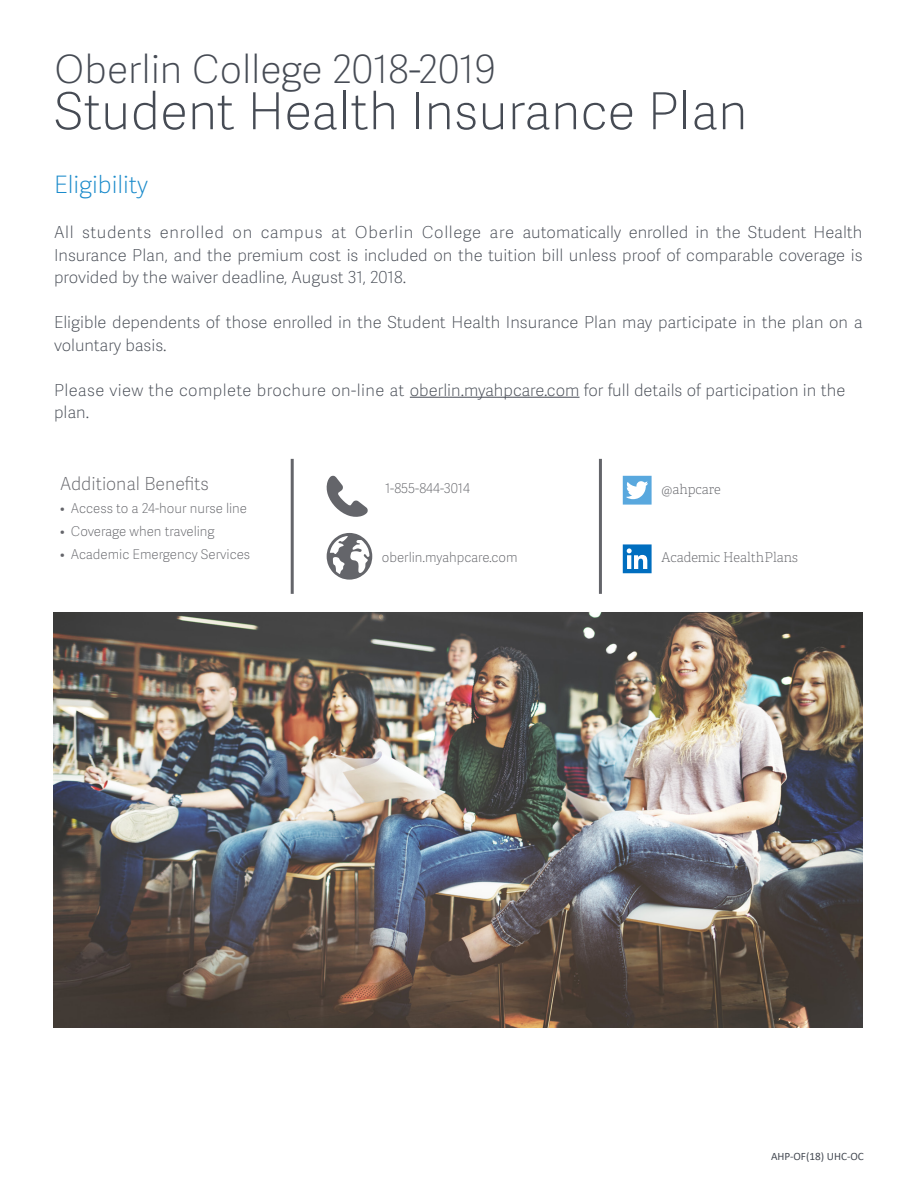
<style>
.page{position:relative;width:918px;height:1188px;background:#fff}
.page>*{position:absolute;margin:0;border:0;box-sizing:border-box;transform-origin:0 0}
.t1{font:100 51px "Adelle Sans";color:#464b54}
.t2{font:100 39px "Adelle Sans";color:#464b54}
.t3{font:100 24px "Adelle Sans";color:#1b8bcb}
.t4{font:100 18px "Adelle Sans";color:#64656a}
.Body{font:100 16.5px/22.5px "Adelle Sans";color:#464b54}
.t5{font:100 13.5px "Adelle Sans";color:#64656a}
.t6{font:100 13.5px "Adelle";color:#64656a}
.t7{font:11.25px "Calibri";color:#464b54}
</style>
<div class="page">
<hr style="left:410px;top:397px;width:170px;height:1px;background:#464b54">
<img style="left:53px;top:612px;width:810px;height:415px">
<hr style="left:291px;top:459px;width:3px;height:135px;background:#64656a">
<hr style="left:599px;top:459px;width:3px;height:135px;background:#64656a">
<svg style="left:326px;top:476px;width:42px;height:41px"></svg>
<svg style="left:327px;top:533px;width:45px;height:47px"></svg>
<svg style="left:623px;top:476px;width:29px;height:29px"></svg>
<svg style="left:623px;top:544px;width:29px;height:29px"></svg>
<p class="t2" style="left:54px;top:42px;width:444px">Oberlin College 2018-2019</p>
<p class="t1" style="left:54px;top:75px;width:695px">Student Health Insurance Plan</p>
<p class="t3" style="left:54px;top:168px;width:96px">Eligibility</p>
<p class="Body" style="left:54px;top:220px;width:810px;text-align:justify">All students enrolled on campus at Oberlin College are automatically enrolled in the Student Health Insurance Plan, and the premium cost is included on the tuition bill unless proof of comparable coverage is provided by the waiver deadline, August 31, 2018.</p>
<p class="Body" style="left:54px;top:310px;width:810px">Eligible dependents of those enrolled in the Student Health Insurance Plan may participate in the plan on a voluntary basis.</p>
<p class="Body" style="left:54px;top:378px;width:793px">Please view the complete brochure on-line at oberlin.myahpcare.com for full details of participation in the plan.</p>
<p class="t4" style="left:60px;top:471px;width:151px">Additional Benefits</p>
<p class="t5" style="left:60px;top:498px;width:189px">• Access to a 24-hour nurse line</p>
<p class="t5" style="left:60px;top:521px;width:156px">• Coverage when traveling</p>
<p class="t5" style="left:60px;top:544px;width:192px">• Academic Emergency Services</p>
<p class="t5" style="left:385px;top:479px;width:87px">1-855-844-3014</p>
<p class="t5" style="left:382px;top:548px;width:137px">oberlin.myahpcare.com</p>
<p class="t6" style="left:662px;top:481px;width:61px">@ahpcare</p>
<p class="t6" style="left:662px;top:549px;width:138px">Academic HealthPlans</p>
<p class="t7" style="left:771px;top:1148px;width:94px">AHP-OF(18) UHC-OC</p>
</div>
